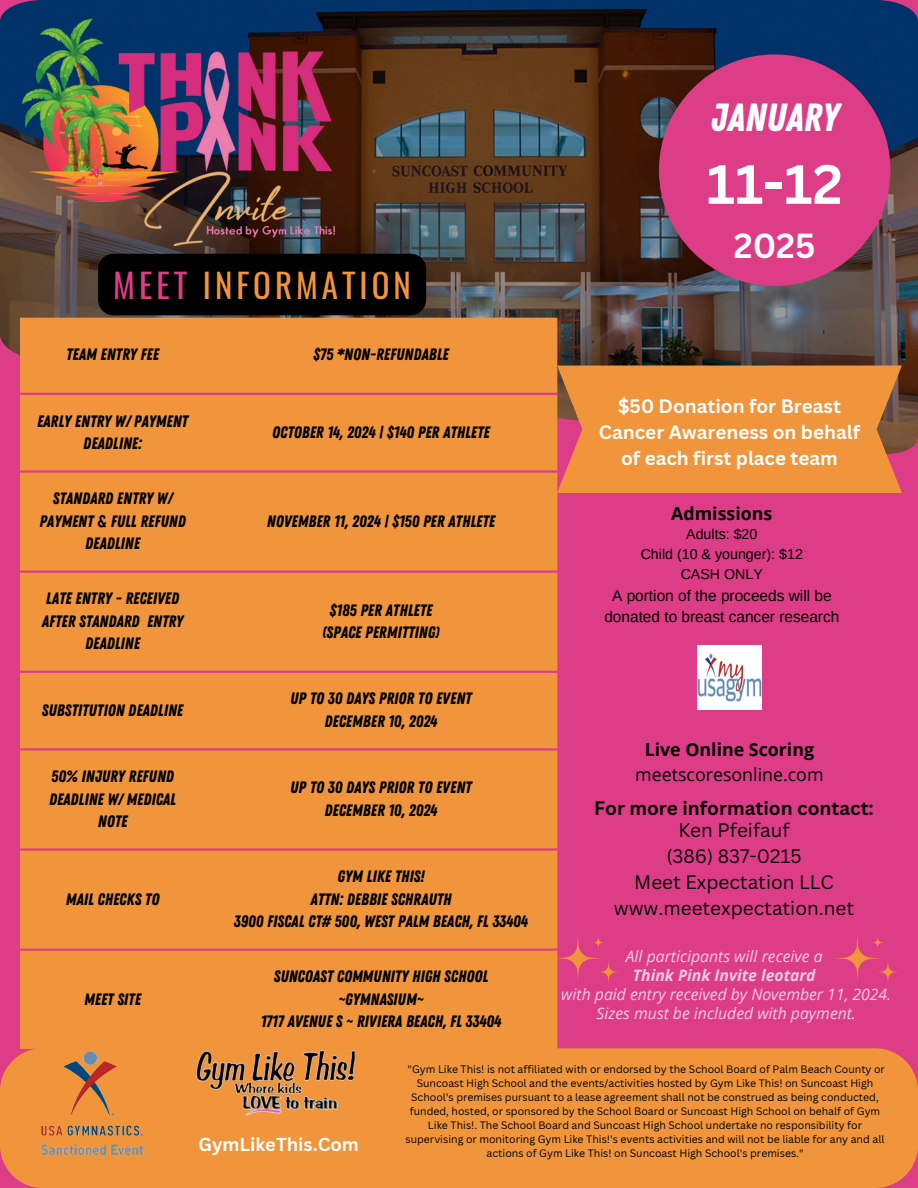
<style>
.page{position:relative;width:918px;height:1188px;background:#dd3d86}
.page>*{position:absolute;margin:0;border:0;box-sizing:border-box;transform-origin:0 0}
.t1{font:700 54px "Canva Sans";color:#fff}
.t2{font:39.3px "Zing Rust Base";color:#fff}
.t3{font:700 33.9px "Canva Sans";color:#fff}
.t4{font:33px "Oswald";letter-spacing:.12em;color:#f0953b}
.t5{font:18.9px/26.2px "Canva Sans";color:#050505;text-align:center}
.t6{font:700 18.9px/26.4px "Canva Sans";color:#fff;text-align:center}
.t7{font:700 18.9px "Canva Sans";color:#050505}
.t8{font:700 18.3px "Canva Sans";color:#fff}
.t9{font:17.85px/24.9px "Open Sans";color:#000;text-align:center}
.t10{font:700 17.85px "Open Sans";color:#000}
.t11{font:16.5px/22.5px "Zing Rust Base";color:#000;text-align:center}
.t12{font:italic 15.75px/19px "Open Sans";color:#f5caee;text-align:center}
.t13{font:15.45px/21.3px "Arimo";color:#000;text-align:center}
.t14{font:14.25px/19.6px "Arimo";color:#000;text-align:center}
.t15{font:10.5px/14px "Canva Sans";color:#000;text-align:center}
.s1{color:#dd3d86}
.s2{font-weight:700}
</style>
<div class="page">
<img style="left:0;top:0;width:918px;height:452px">
<img style="left:20px;top:14px;width:321px;height:238px">
<div style="left:659px;top:54px;width:231px;height:232px;background:#dd3d86;border-radius:50%"></div>
<div style="left:20px;top:318px;width:537px;height:730px;background:#f0953b"></div>
<hr style="left:20px;top:393px;width:537px;height:2px;background:#dd3d86">
<hr style="left:20px;top:470px;width:537px;height:3px;background:#dd3d86">
<hr style="left:20px;top:571px;width:537px;height:2px;background:#dd3d86">
<hr style="left:20px;top:671px;width:537px;height:2px;background:#dd3d86">
<hr style="left:20px;top:748px;width:537px;height:3px;background:#dd3d86">
<hr style="left:20px;top:848px;width:537px;height:3px;background:#dd3d86">
<hr style="left:20px;top:949px;width:537px;height:2px;background:#dd3d86">
<div style="left:0;top:1048px;width:918px;height:140px;background:#f0953b"></div>
<svg style="left:557px;top:366px;width:345px;height:127px;fill:#f0953b"></svg>
<img style="left:181px;top:1049px;width:196px;height:69px">
<div style="left:98px;top:254px;width:328px;height:61px;background:#000"></div>
<img style="left:42px;top:1048px;width:100px;height:106px">
<svg style="left:551px;top:931px;width:67px;height:55px"></svg>
<svg style="left:835px;top:936px;width:62px;height:46px"></svg>
<img style="left:698px;top:646px;width:64px;height:64px">
<h6 class="t4" style="left:113px;top:259px;width:299px"><span class="s1">MEET</span> INFORMATION</h6>
<h2 class="t11" style="left:66px;top:343px;width:94px">TEAM ENTRY FEE</h2>
<p class="t11" style="left:313px;top:343px;width:137px">$75 *NON-REFUNDABLE</p>
<p class="t11" style="left:37px;top:410px;width:152px">EARLY ENTRY W/ PAYMENT<br>DEADLINE:</p>
<p class="t11" style="left:272px;top:421px;width:219px">OCTOBER 14, 2024 | $140 PER ATHLETE</p>
<p class="t11" style="left:39px;top:488px;width:148px">STANDARD ENTRY W/<br>PAYMENT &amp; FULL REFUND<br>DEADLINE</p>
<p class="t11" style="left:267px;top:510px;width:230px">NOVEMBER 11, 2024 | $150 PER ATHLETE</p>
<p class="t11" style="left:42px;top:588px;width:143px">LATE ENTRY - RECEIVED<br>AFTER STANDARD ENTRY<br>DEADLINE</p>
<p class="t11" style="left:330px;top:599px;width:104px">$185 PER ATHLETE</p>
<p class="t11" style="left:323px;top:621px;width:118px">(SPACE PERMITTING)</p>
<p class="t11" style="left:42px;top:699px;width:143px">SUBSTITUTION DEADLINE</p>
<p class="t11" style="left:290px;top:688px;width:183px">UP TO 30 DAYS PRIOR TO EVENT</p>
<p class="t11" style="left:325px;top:710px;width:114px">DECEMBER 10, 2024</p>
<p class="t11" style="left:49px;top:765px;width:129px">50% INJURY REFUND<br>DEADLINE W/ MEDICAL<br>NOTE</p>
<p class="t11" style="left:290px;top:777px;width:183px">UP TO 30 DAYS PRIOR TO EVENT</p>
<p class="t11" style="left:325px;top:799px;width:114px">DECEMBER 10, 2024</p>
<p class="t11" style="left:66px;top:888px;width:95px">MAIL CHECKS TO</p>
<p class="t11" style="left:84px;top:988px;width:58px">MEET SITE</p>
<p class="t11" style="left:338px;top:866px;width:88px">GYM LIKE THIS!</p>
<p class="t11" style="left:310px;top:888px;width:143px">ATTN: DEBBIE SCHRAUTH</p>
<p class="t11" style="left:234px;top:911px;width:296px">3900 FISCAL CT# 500, WEST PALM BEACH, FL 33404</p>
<p class="t11" style="left:274px;top:966px;width:216px">SUNCOAST COMMUNITY HIGH SCHOOL</p>
<p class="t11" style="left:338px;top:988px;width:87px">~GYMNASIUM~</p>
<p class="t11" style="left:261px;top:1011px;width:242px">1717 AVENUE S ~ RIVIERA BEACH, FL 33404</p>
<h1 class="t2" style="left:711px;top:94px;width:130px">JANUARY</h1>
<h1 class="t1" style="left:707px;top:146px;width:138px">11-12</h1>
<h1 class="t3" style="left:734px;top:222px;width:83px">2025</h1>
<p class="t6" style="left:599px;top:392px;width:263px">$50 Donation for Breast<br>Cancer Awareness on behalf of each first place team</p>
<p class="t10" style="left:671px;top:501px;width:103px">Admissions</p>
<p class="t14" style="left:641px;top:525px;width:164px">Adults: $20<br>Child (10 &amp; younger): $12<br>CASH ONLY</p>
<p class="t13" style="left:604px;top:585px;width:237px">A portion of the proceeds will be donated to breast cancer research</p>
<p class="t9" style="left:635px;top:736px;width:190px"><span class="s2">Live Online Scoring </span>meetscoresonline.com</p>
<p class="t7" style="left:594px;top:794px;width:281px">For more information contact:</p>
<h5 class="t5" style="left:614px;top:816px;width:242px">Ken Pfeifauf<br>(386) 837-0215<br>Meet Expectation LLC www.meetexpectation.net</h5>
<p class="t12" style="left:561px;top:946px;width:332px">All participants will receive a<br><span class="s2">Think Pink Invite leotard<br></span>with paid entry received by November 11, 2024.</p>
<p class="t12" style="left:597px;top:1004px;width:261px">Sizes must be included with payment.</p>
<h4 class="t8" style="left:198px;top:1131px;width:162px">GymLikeThis.Com</h4>
<h4 class="t15" style="left:406px;top:1062px;width:481px">"Gym Like This! is not affiliated with or endorsed by the School Board of Palm Beach County or Suncoast High School and the events/activities hosted by Gym Like This! on Suncoast High School's premises pursuant to a lease agreement shall not be construed as being conducted, funded, hosted, or sponsored by the School Board or Suncoast High School on behalf of Gym Like This!. The School Board and Suncoast High School undertake no responsibility for supervising or monitoring Gym Like This!'s events activities and will not be liable for any and all actions of Gym Like This! on Suncoast High School's premises."</h4>
</div>
